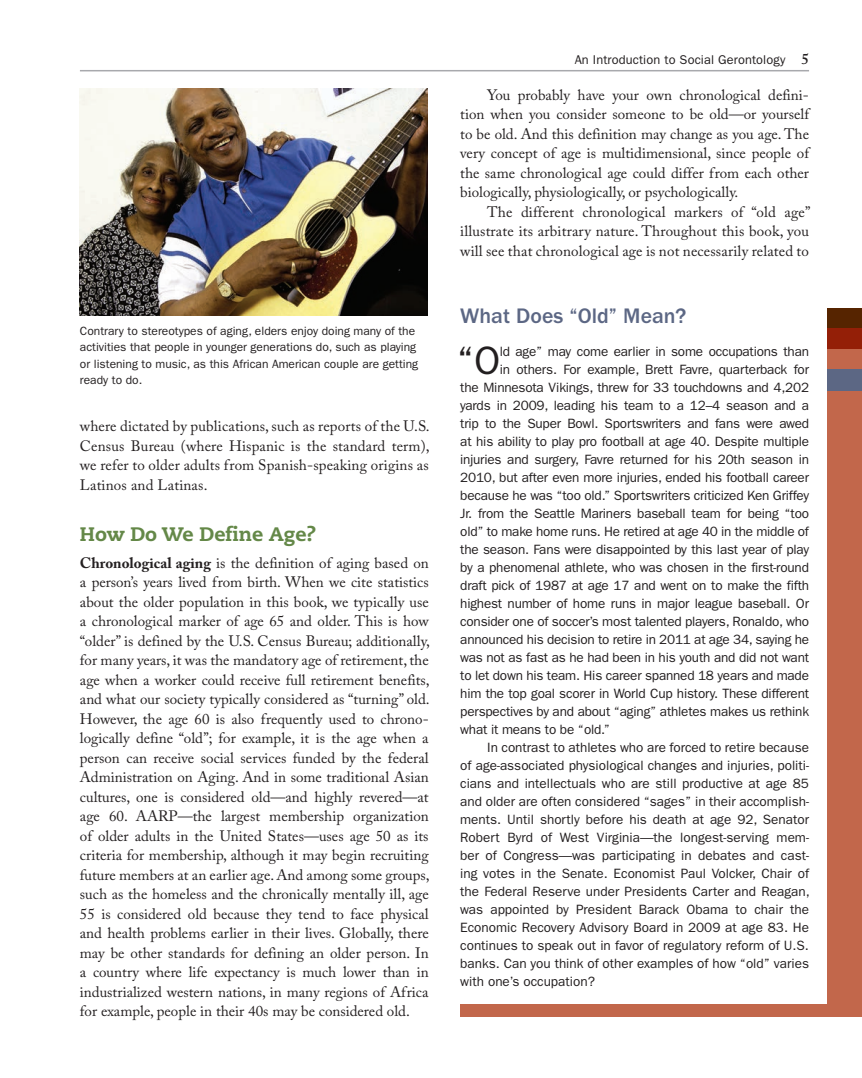
<style>
.page{position:relative;width:862px;height:1078px;background:#fff}
.page>*{position:absolute;margin:0;border:0;box-sizing:border-box;transform-origin:0 0}
.t1{font:39.75px "ITC Franklin Gothic Std";color:#231f20}
.t2{font:500 21.75px "ITC Franklin Gothic Std";color:#5c6784}
.t3{font:800 19.5px "Caecilia LT Std";color:#648848}
.t4{font:15px/19.5px "Adobe Caslon Pro";color:#231f20;text-align:justify}
.t5{font:13.5px "ITC Franklin Gothic Std";letter-spacing:-.015em;color:#231f20}
.t6{font:12.75px "ITC Franklin Gothic Std";letter-spacing:.01em;color:#231f20}
.t7{font:12px/16.5px "ITC Franklin Gothic Std";color:#231f20}
.s1{font-weight:700}
.s2{font-family:"Adobe Caslon Pro";font-weight:600;font-size:15px}
</style>
<div class="page">
<hr style="left:80px;top:70px;width:729px;height:1px;background:#a8a9ad">
<img style="left:80px;top:89px;width:348px;height:227px">
<div style="left:827px;top:309px;width:35px;height:700px;background:#c2674b"></div>
<div style="left:827px;top:308px;width:35px;height:22px;background:#562400"></div>
<div style="left:827px;top:328px;width:35px;height:22px;background:#941f07"></div>
<div style="left:827px;top:349px;width:35px;height:22px;background:#c2674b"></div>
<div style="left:827px;top:369px;width:35px;height:22px;background:#5c6784"></div>
<div style="left:460px;top:1004px;width:402px;height:12px;background:#c2674b"></div>
<p class="t7" style="left:80px;top:323px;width:340px">Contrary to stereotypes of aging, elders enjoy doing many of the activities that people in younger generations do, such as playing or listening to music, as this African American couple are getting ready to do.</p>
<p class="t4" style="left:80px;top:416px;width:351px">where dictated by publications, such as reports of the U.S.<br>Census Bureau (where Hispanic is the standard term), we refer to older adults from Spanish-speaking origins as Latinos and Latinas.</p>
<p class="t3" style="left:80px;top:522px;width:238px">How Do We Define Age?</p>
<p class="t4" style="left:80px;top:553px;width:351px"><span class="s1">Chronological aging</span> is the definition of aging based on a person’s years lived from birth. When we cite statistics about the older population in this book, we typically use a chronological marker of age 65 and older. This is how “older” is defined by the U.S. Census Bureau; additionally, for many years, it was the mandatory age of retirement, the age when a worker could receive full retirement benefits, and what our society typically considered as “turning” old.<br>However, the age 60 is also frequently used to chrono&shy;logically define “old”; for example, it is the age when a person can receive social services funded by the federal Administration on Aging. And in some traditional Asian cultures, one is considered old—and highly revered—at age 60. AARP—the largest membership organization of older adults in the United States—uses age 50 as its criteria for membership, although it may begin recruiting future members at an earlier age. And among some groups, such as the homeless and the chronically mentally ill, age 55 is considered old because they tend to face physical and health problems earlier in their lives. Globally, there may be other standards for defining an older person. In a country where life expectancy is much lower than in industrialized western nations, in many regions of Africa for example, people in their 40s may be considered old.</p>
<p class="t6" style="left:575px;top:52px;width:236px">An Introduction to Social Gerontology <span class="s2">5</span></p>
<p class="t4" style="left:487px;top:85px;width:323px">You probably have your own chronological defini-</p>
<p class="t4" style="left:460px;top:105px;width:350px">tion when you consider someone to be old—or yourself</p>
<p class="t4" style="left:460px;top:124px;width:350px">to be old. And this definition may change as you age. The</p>
<p class="t4" style="left:460px;top:144px;width:350px">very concept of age is multidimensional, since people of</p>
<p class="t4" style="left:460px;top:163px;width:350px">the same chronological age could differ from each other</p>
<p class="t4" style="left:460px;top:183px;width:280px">biologically, physiologically, or psychologically.</p>
<p class="t4" style="left:487px;top:202px;width:325px">The different chronological markers of “old age”</p>
<p class="t4" style="left:460px;top:222px;width:350px">illustrate its arbitrary nature. Throughout this book, you</p>
<p class="t4" style="left:460px;top:241px;width:350px">will see that chronological age is not necessarily related to</p>
<p class="t2" style="left:460px;top:303px;width:228px">What Does “Old” Mean?</p>
<p class="t1" style="left:456px;top:338px;width:45px">“O</p>
<p class="t5" style="left:500px;top:344px;width:311px">ld age” may come earlier in some occupations than</p>
<p class="t5" style="left:500px;top:362px;width:311px">in others. For example, Brett Favre, quarterback for</p>
<p class="t5" style="left:460px;top:380px;width:350px">the Minnesota Vikings, threw for 33 touchdowns and 4,202</p>
<p class="t5" style="left:460px;top:398px;width:350px">yards in 2009, leading his team to a 12–4 season and a</p>
<p class="t5" style="left:460px;top:416px;width:350px">trip to the Super Bowl. Sportswriters and fans were awed</p>
<p class="t5" style="left:460px;top:434px;width:350px">at his ability to play pro football at age 40. Despite multiple</p>
<p class="t5" style="left:460px;top:452px;width:350px">injuries and surgery, Favre returned for his 20th season in</p>
<p class="t5" style="left:460px;top:470px;width:350px">2010, but after even more injuries, ended his football career</p>
<p class="t5" style="left:460px;top:488px;width:350px">because he was “too old.” Sportswriters criticized Ken Griffey</p>
<p class="t5" style="left:460px;top:506px;width:350px">Jr. from the Seattle Mariners baseball team for being “too</p>
<p class="t5" style="left:460px;top:524px;width:350px">old” to make home runs. He retired at age 40 in the middle of</p>
<p class="t5" style="left:460px;top:542px;width:350px">the season. Fans were disappointed by this last year of play</p>
<p class="t5" style="left:460px;top:560px;width:350px">by a phenomenal athlete, who was chosen in the first-round</p>
<p class="t5" style="left:460px;top:578px;width:350px">draft pick of 1987 at age 17 and went on to make the fifth</p>
<p class="t5" style="left:460px;top:596px;width:350px">highest number of home runs in major league baseball. Or</p>
<p class="t5" style="left:460px;top:614px;width:350px">consider one of soccer’s most talented players, Ronaldo, who</p>
<p class="t5" style="left:460px;top:632px;width:350px">announced his decision to retire in 2011 at age 34, saying he</p>
<p class="t5" style="left:460px;top:650px;width:350px">was not as fast as he had been in his youth and did not want</p>
<p class="t5" style="left:460px;top:668px;width:350px">to let down his team. His career spanned 18 years and made</p>
<p class="t5" style="left:460px;top:686px;width:350px">him the top goal scorer in World Cup history. These different</p>
<p class="t5" style="left:460px;top:704px;width:350px">perspectives by and about “aging” athletes makes us rethink</p>
<p class="t5" style="left:460px;top:722px;width:151px">what it means to be “old.”</p>
<p class="t5" style="left:487px;top:740px;width:323px">In contrast to athletes who are forced to retire because</p>
<p class="t5" style="left:460px;top:758px;width:350px">of age-associated physiological changes and injuries, politi-</p>
<p class="t5" style="left:460px;top:776px;width:350px">cians and intellectuals who are still productive at age 85</p>
<p class="t5" style="left:460px;top:794px;width:350px">and older are often considered “sages” in their accomplish-</p>
<p class="t5" style="left:460px;top:812px;width:350px">ments. Until shortly before his death at age 92, Senator</p>
<p class="t5" style="left:460px;top:830px;width:350px">Robert Byrd of West Virginia—the longest-serving mem-</p>
<p class="t5" style="left:460px;top:848px;width:350px">ber of Congress—was participating in debates and cast-</p>
<p class="t5" style="left:460px;top:866px;width:350px">ing votes in the Senate. Economist Paul Volcker, Chair of</p>
<p class="t5" style="left:460px;top:884px;width:351px">the Federal Reserve under Presidents Carter and Reagan,</p>
<p class="t5" style="left:460px;top:902px;width:350px">was appointed by President Barack Obama to chair the</p>
<p class="t5" style="left:460px;top:920px;width:350px">Economic Recovery Advisory Board in 2009 at age 83. He</p>
<p class="t5" style="left:460px;top:938px;width:350px">continues to speak out in favor of regulatory reform of U.S.</p>
<p class="t5" style="left:460px;top:956px;width:350px">banks. Can you think of other examples of how “old” varies</p>
<p class="t5" style="left:460px;top:974px;width:136px">with one’s occupation?</p>
</div>
